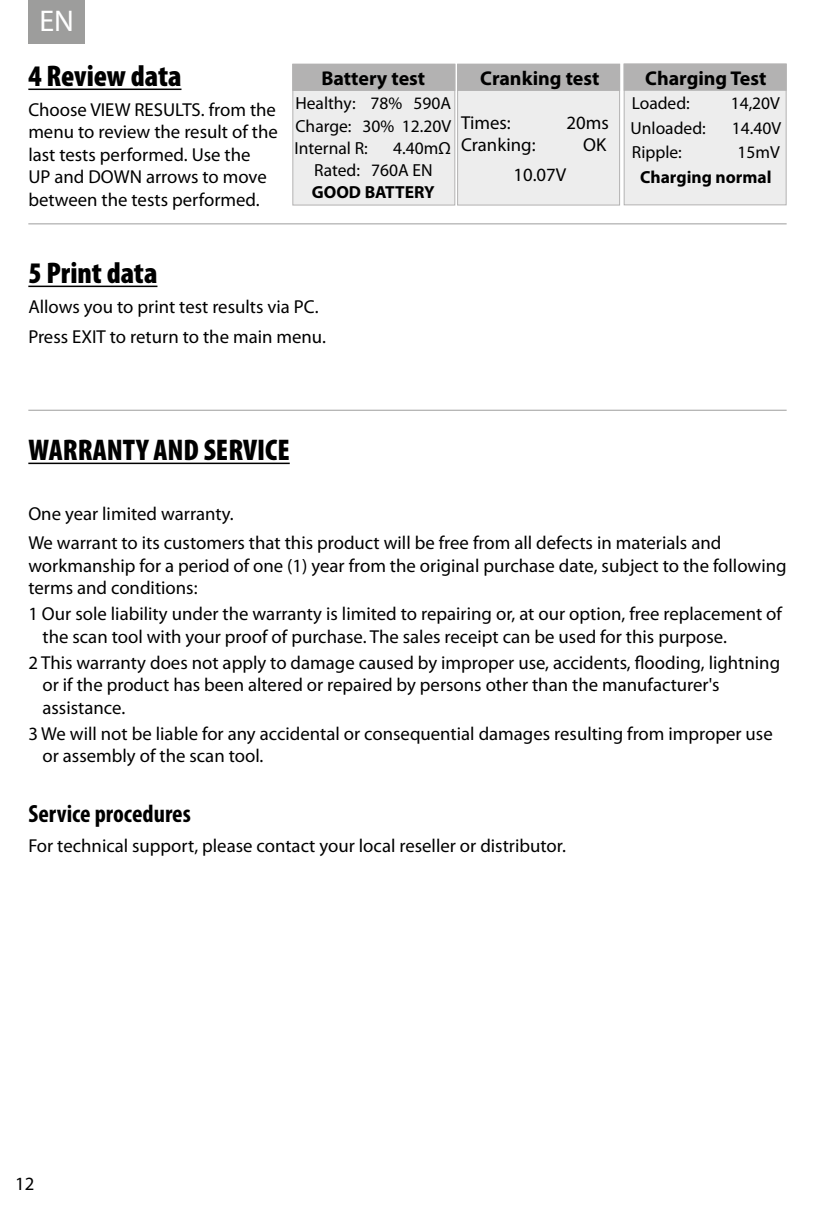
<style>
.page{position:relative;width:815px;height:1205px;background:#fff}
.page>*{position:absolute;margin:0;border:0;box-sizing:border-box;transform-origin:0 0}
.t1{font:900 condensed 30px "Myriad Pro";color:#000}
.t2{font:30px "Myriad Pro";color:#fff}
.t3{font:700 condensed 25px "Myriad Pro";color:#000}
.t4{font:700 20px "Myriad Pro";color:#000}
.t5{font:18.75px/22.5px "Myriad Pro";color:#000}
.t6{font:17.5px/22px "Myriad Pro";color:#000;text-align:justify}
.t7{font:700 17.5px "Myriad Pro";color:#000}
</style>
<div class="page">
<div style="left:28px;top:0;width:57px;height:44px;background:#9d9d9c"></div>
<hr style="left:28px;top:463px;width:262px;height:1px;background:#000">
<hr style="left:28px;top:89px;width:153px;height:1px;background:#000">
<hr style="left:28px;top:410px;width:759px;height:1px;background:#9d9d9c">
<hr style="left:28px;top:223px;width:759px;height:1px;background:#9d9d9c">
<div style="left:292px;top:64px;width:163px;height:142px;background:#ededed;border:1px solid #b3b2b2"></div>
<div style="left:292px;top:64px;width:163px;height:27px;background:#b3b2b2"></div>
<div style="left:457px;top:64px;width:163px;height:142px;background:#ededed;border:1px solid #b3b2b2"></div>
<div style="left:457px;top:64px;width:163px;height:27px;background:#b3b2b2"></div>
<div style="left:624px;top:64px;width:163px;height:141px;background:#ededed;border:1px solid #b3b2b2"></div>
<div style="left:624px;top:64px;width:163px;height:27px;background:#b3b2b2;border:1px solid #b3b2b2"></div>
<hr style="left:28px;top:286px;width:129px;height:1px;background:#000">
<h1 class="t2" style="left:39px;top:2px;width:36px">EN</h1>
<h1 class="t1" style="left:28px;top:57px;width:155px">4 Review data</h1>
<p class="t5" style="left:28px;top:98px;width:251px">Choose VIEW RESULTS. from the menu to review the result of the last tests performed. Use the<br>UP and DOWN arrows to move between the tests performed.</p>
<p class="t4" style="left:321px;top:65px;width:105px">Battery test</p>
<p class="t6" style="left:294px;top:92px;width:158px">Healthy: 78% 590A Charge: 30% 12.20V Internal R:</p>
<p class="t6" style="left:314px;top:136px;width:138px;text-indent:79px">4.40mΩ<br>Rated: 760A EN</p>
<p class="t7" style="left:312px;top:180px;width:124px">GOOD BATTERY</p>
<p class="t4" style="left:480px;top:65px;width:121px">Cranking test</p>
<p class="t5" style="left:461px;top:111px;width:51px">Times:</p>
<p class="t5" style="left:566px;top:111px;width:44px">20ms</p>
<p class="t5" style="left:461px;top:133px;width:76px">Cranking:</p>
<p class="t5" style="left:583px;top:133px;width:25px">OK</p>
<p class="t5" style="left:513px;top:163px;width:54px">10.07V</p>
<h1 class="t1" style="left:28px;top:254px;width:131px">5 Print data</h1>
<p class="t5" style="left:28px;top:292px;width:299px;line-height:29.5px">Allows you to print test results via PC.<br>Press EXIT to return to the main menu.</p>
<p class="t4" style="left:645px;top:65px;width:123px">Charging Test</p>
<p class="t6" style="left:632px;top:92px;width:60px">Loaded:</p>
<p class="t6" style="left:731px;top:92px;width:51px">14,20V</p>
<p class="t6" style="left:631px;top:117px;width:77px">Unloaded:</p>
<p class="t6" style="left:732px;top:117px;width:51px">14.40V</p>
<p class="t6" style="left:632px;top:141px;width:52px">Ripple:</p>
<p class="t6" style="left:738px;top:141px;width:44px">15mV</p>
<p class="t7" style="left:640px;top:166px;width:133px">Charging normal</p>
<h1 class="t1" style="left:28px;top:431px;width:263px">WARRANTY AND SERVICE</h1>
<p class="t5" style="left:28px;top:498px;width:695px;line-height:29.5px">One year limited warranty.<br>We warrant to its customers that this product will be free from all defects in materials and</p>
<p class="t5" style="left:28px;top:554px;width:760px">workmanship for a period of one (1) year from the original purchase date, subject to the following terms and conditions:</p>
<p class="t5" style="left:43px;top:602px;width:741px;text-indent:-14px">1 Our sole liability under the warranty is limited to repairing or, at our option, free replacement of the scan tool with your proof of purchase. The sales receipt can be used for this purpose.</p>
<p class="t5" style="left:43px;top:651px;width:739px;text-indent:-14px">2 This warranty does not apply to damage caused by improper use, accidents, flooding, lightning or if the product has been altered or repaired by persons other than the manufacturer's assistance.</p>
<p class="t5" style="left:43px;top:722px;width:732px;text-indent:-14px">3 We will not be liable for any accidental or consequential damages resulting from improper use or assembly of the scan tool.</p>
<h2 class="t3" style="left:28px;top:798px;width:164px">Service procedures</h2>
<p class="t5" style="left:28px;top:833px;width:539px">For technical support, please contact your local reseller or distributor.</p>
<p class="t5" style="left:15px;top:1172px;width:21px">12</p>
</div>
